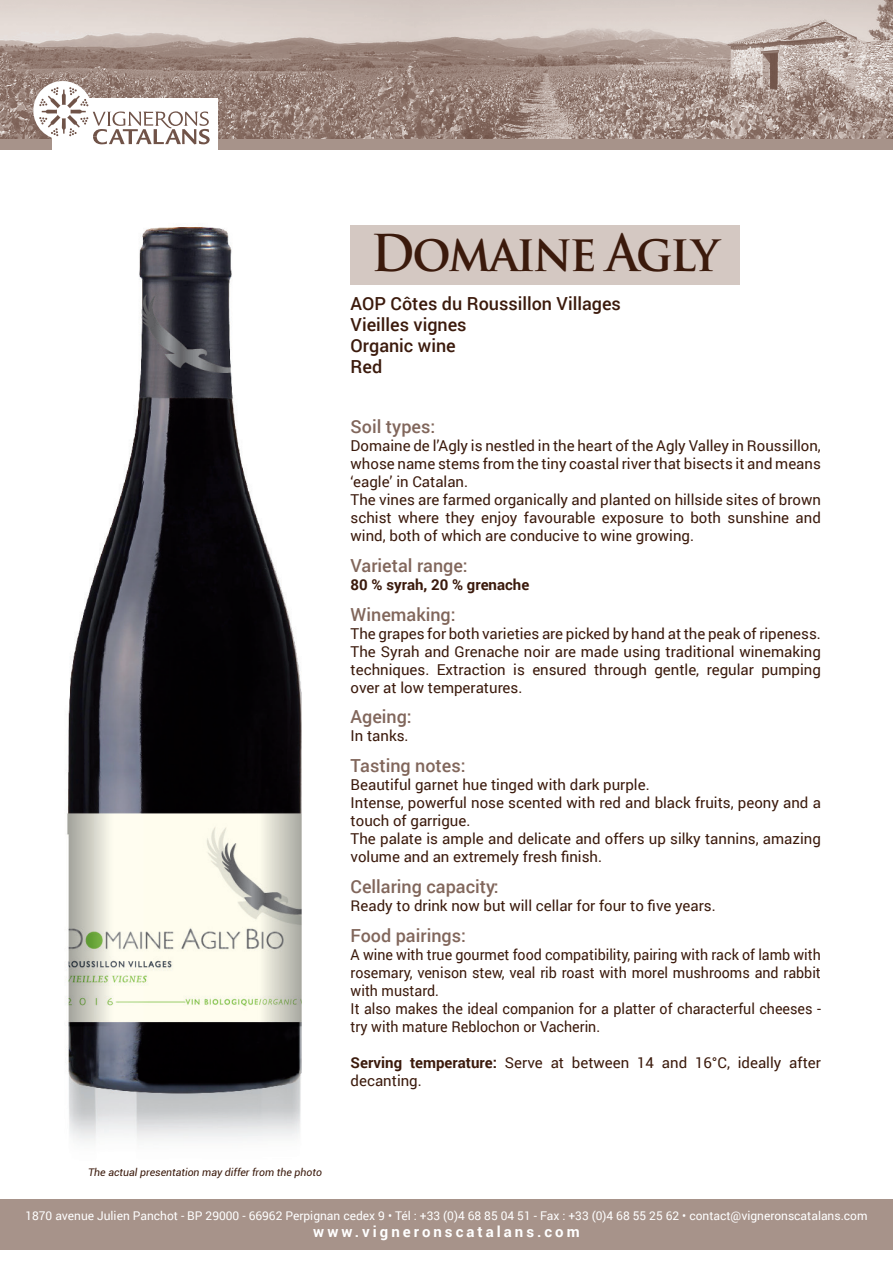
<style>
.page{position:relative;width:893px;height:1263px;background:#fff}
.page>*{position:absolute;margin:0;border:0;box-sizing:border-box;transform-origin:0 0}
.t1{font:700 49.5px "Trajan Pro";letter-spacing:-.05em;color:#3b1a0c;scale:.94 1}
.t2{font:500 18px "Roboto";color:#81665b}
.t3{font:500 18px/21px "Roboto";color:#3b1a0c}
.t4{font:15px/18px "Roboto";color:#3b1a0c}
.t5{font:15px/18px "Roboto";color:#3b1a0c;scale:.95 1}
.t6{font:700 15px "Roboto";letter-spacing:.2em;color:#fff}
.t7{font:700 15px "Roboto";color:#3b1a0c}
.t8{font:12px "Roboto";color:#fff}
.t9{font:italic 10.5px "Roboto";color:#3b1a0c}
.s1{font-weight:700}
</style>
<div class="page">
<div style="left:0;top:125px;width:893px;height:25px;background:#a7938a"></div>
<img style="left:0;top:0;width:893px;height:138px">
<div style="left:52px;top:99px;width:166px;height:52px;background:#fff"></div>
<div style="left:33px;top:81px;width:59px;height:59px;background:#fff;border-radius:50%"></div>
<svg style="left:39px;top:87px;width:171px;height:57px"></svg>
<div style="left:0;top:1199px;width:893px;height:50px;background:#a7938a"></div>
<img style="left:66px;top:226px;width:236px;height:915px">
<div style="left:351px;top:225px;width:389px;height:60px;background:#d4c8c2"></div>
<h1 class="t1" style="left:371px;top:222px;width:372px">Domaine Agly</h1>
<p class="t3" style="left:351px;top:293px;width:272px">AOP Côtes du Roussillon Villages<br>Vieilles vignes<br>Organic wine<br>Red</p>
<p class="t2" style="left:351px;top:414px;width:86px">Soil types:</p>
<p class="t4" style="left:351px;top:436px;width:472px">Domaine de l’Agly is nestled in the heart of the Agly Valley in Roussillon, whose name stems from the tiny coastal river that bisects it and means ‘eagle’ in Catalan.<br>The vines are farmed organically and planted on hillside sites of brown schist where they enjoy favourable exposure to both sunshine and wind, both of which are conducive to wine growing.</p>
<p class="t2" style="left:351px;top:553px;width:119px">Varietal range:</p>
<p class="t7" style="left:351px;top:574px;width:180px">80 % syrah, 20 % grenache</p>
<p class="t2" style="left:351px;top:602px;width:107px">Winemaking:</p>
<p class="t4" style="left:351px;top:624px;width:472px;text-align:justify">The grapes for both varieties are picked by hand at the peak of ripeness.<br>The Syrah and Grenache noir are made using traditional winemaking techniques. Extraction is ensured through gentle, regular pumping over at low temperatures.</p>
<p class="t2" style="left:351px;top:704px;width:63px">Ageing:</p>
<p class="t4" style="left:351px;top:726px;width:60px">In tanks.</p>
<p class="t2" style="left:351px;top:753px;width:116px">Tasting notes:</p>
<p class="t4" style="left:351px;top:775px;width:472px">Beautiful garnet hue tinged with dark purple.<br>Intense, powerful nose scented with red and black fruits, peony and a touch of garrigue.<br>The palate is ample and delicate and offers up silky tannins, amazing volume and an extremely fresh finish.</p>
<p class="t2" style="left:351px;top:874px;width:150px">Cellaring capacity:</p>
<p class="t4" style="left:351px;top:896px;width:367px">Ready to drink now but will cellar for four to five years.</p>
<p class="t2" style="left:351px;top:923px;width:117px">Food pairings:</p>
<p class="t5" style="left:351px;top:945px;width:497px">A wine with true gourmet food compatibility, pairing with rack of lamb with rosemary, venison stew, veal rib roast with morel mushrooms and rabbit with mustard.<br>It also makes the ideal companion for a platter of characterful cheeses - try with mature Reblochon or Vacherin.</p>
<p class="t4" style="left:351px;top:1053px;width:472px"><span class="s1">Serving temperature:</span> Serve at between 14 and 16°C, ideally after decanting.</p>
<p class="t9" style="left:88px;top:1165px;width:235px">The actual presentation may differ from the photo</p>
<p class="t8" style="left:25px;top:1207px;width:844px">1870 avenue Julien Panchot - BP 29000 - 66962 Perpignan cedex 9 • Tél : +33 (0)4 68 85 04 51 - Fax : +33 (0)4 68 55 25 62 • contact@vigneronscatalans.com</p>
<p class="t6" style="left:313px;top:1221px;width:268px">www.vigneronscatalans.com</p>
</div>
